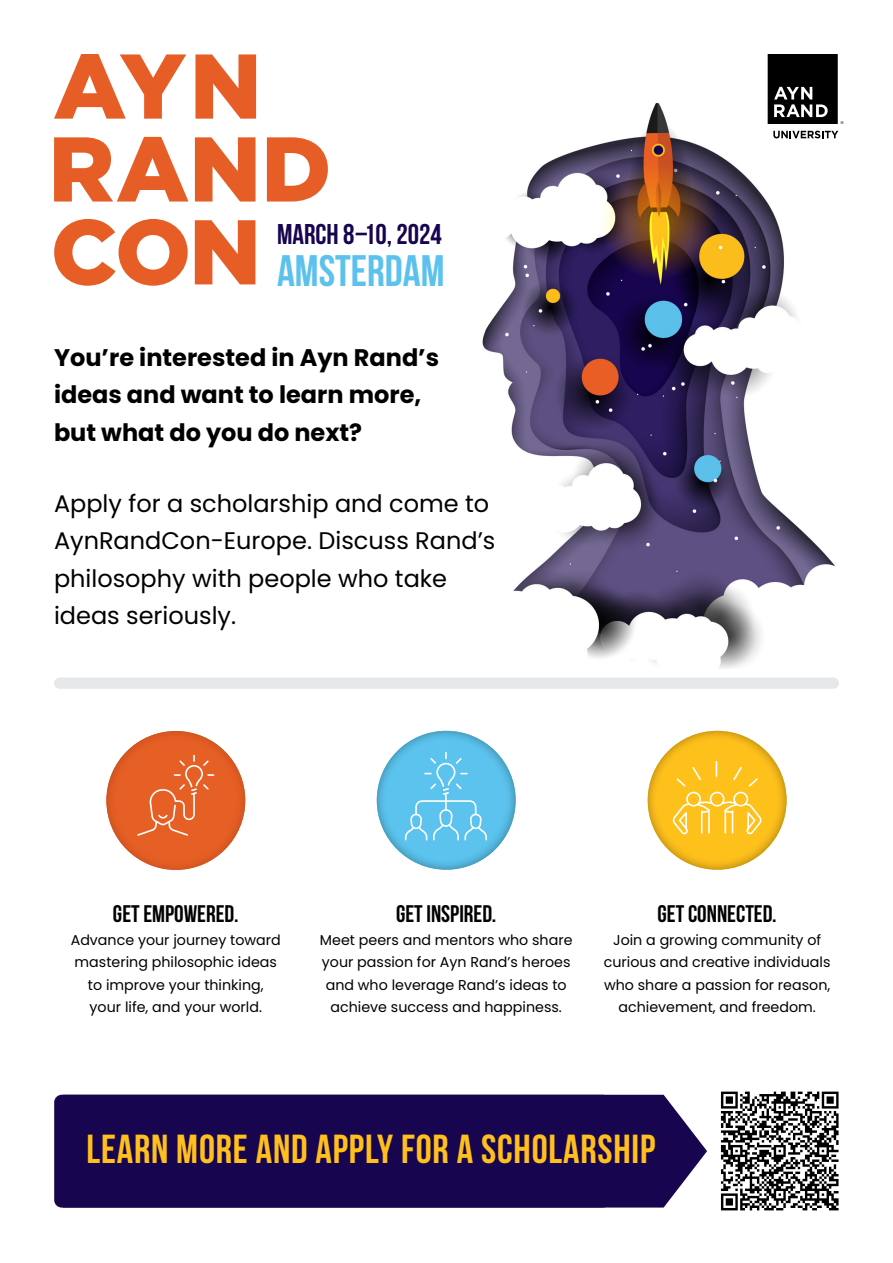
<style>
.page{position:relative;width:893px;height:1263px;background:#fff}
.page>*{position:absolute;margin:0;border:0;box-sizing:border-box;transform-origin:0 0}
.Date{font:44.1px "Bebas Neue";color:#5cc2ed}
.Date-2{font:40.5px "Bebas Neue";letter-spacing:.02em;color:#ffbf1c}
.Date-3{font:28.5px "Bebas Neue";color:#17054f}
.Subheading{font:24px/37.5px "Poppins";color:#000}
.Subheading-2{font:700 24px/37.5px "Poppins";color:#000}
.t1{font:24px "Bebas Neue";color:#000101}
.Benefits{font:14.25px/22.5px "Poppins";color:#000;text-align:center}
</style>
<div class="page">
<img style="left:720px;top:1091px;width:119px;height:120px">
<img style="left:482px;top:104px;width:362px;height:564px">
<svg style="left:648px;top:1095px;width:59px;height:112px;fill:#17054f"></svg>
<div style="left:54px;top:1095px;width:594px;height:112px;background:#17054f"></div>
<svg style="left:54px;top:54px;width:132px;height:65px"></svg>
<svg style="left:195px;top:54px;width:61px;height:65px"></svg>
<svg style="left:54px;top:137px;width:134px;height:65px"></svg>
<svg style="left:195px;top:137px;width:61px;height:65px"></svg>
<svg style="left:267px;top:137px;width:61px;height:65px"></svg>
<svg style="left:54px;top:219px;width:134px;height:67px"></svg>
<svg style="left:195px;top:220px;width:60px;height:64px"></svg>
<svg style="left:768px;top:54px;width:75px;height:70px;background:#2d2d2d"></svg>
<svg style="left:773px;top:131px;width:65px;height:7px"></svg>
<img style="left:106px;top:731px;width:139px;height:139px;border-radius:69px">
<svg style="left:137px;top:755px;width:77px;height:81px;background:#e86c37"></svg>
<img style="left:377px;top:731px;width:139px;height:139px;border-radius:69px">
<svg style="left:405px;top:752px;width:82px;height:88px;background:#6ac8ee"></svg>
<img style="left:648px;top:731px;width:139px;height:139px;border-radius:69px">
<svg style="left:673px;top:761px;width:88px;height:73px;background:#fec738"></svg>
<div style="left:54px;top:677px;width:785px;height:12px;background:#e6e7e8;border-radius:6px"></div>
<p class="Date-3" style="left:277px;top:219px;width:166px">MARCH 8‒10, 2024</p>
<p class="Date" style="left:277px;top:246px;width:169px">AMSTERDAM</p>
<p class="Subheading-2" style="left:54px;top:339px;width:387px">You’re interested in Ayn Rand’s ideas and want to learn more, but what do you do next?</p>
<p class="Subheading" style="left:54px;top:485px;width:443px">Apply for a scholarship and come to<br>AynRandCon-Europe. Discuss Rand’s philosophy with people who take ideas seriously.</p>
<h2 class="t1" style="left:113px;top:901px;width:127px">GET EMPOWERED.</h2>
<p class="Benefits" style="left:71px;top:928px;width:212px">Advance your journey toward mastering philosophic ideas to improve your thinking, your life, and your world.</p>
<h2 class="t1" style="left:396px;top:901px;width:102px">GET INSPIRED.</h2>
<p class="Benefits" style="left:320px;top:928px;width:254px">Meet peers and mentors who share your passion for Ayn Rand’s heroes and who leverage Rand’s ideas to achieve success and happiness.</p>
<h2 class="t1" style="left:657px;top:901px;width:121px">GET CONNECTED.</h2>
<p class="Benefits" style="left:604px;top:928px;width:228px">Join a growing community of curious and creative individuals who share a passion for reason, achievement, and freedom.</p>
<p class="Date-2" style="left:86px;top:1127px;width:570px">LEARN MORE AND APPLY FOR A SCHOLARSHIP</p>
</div>
